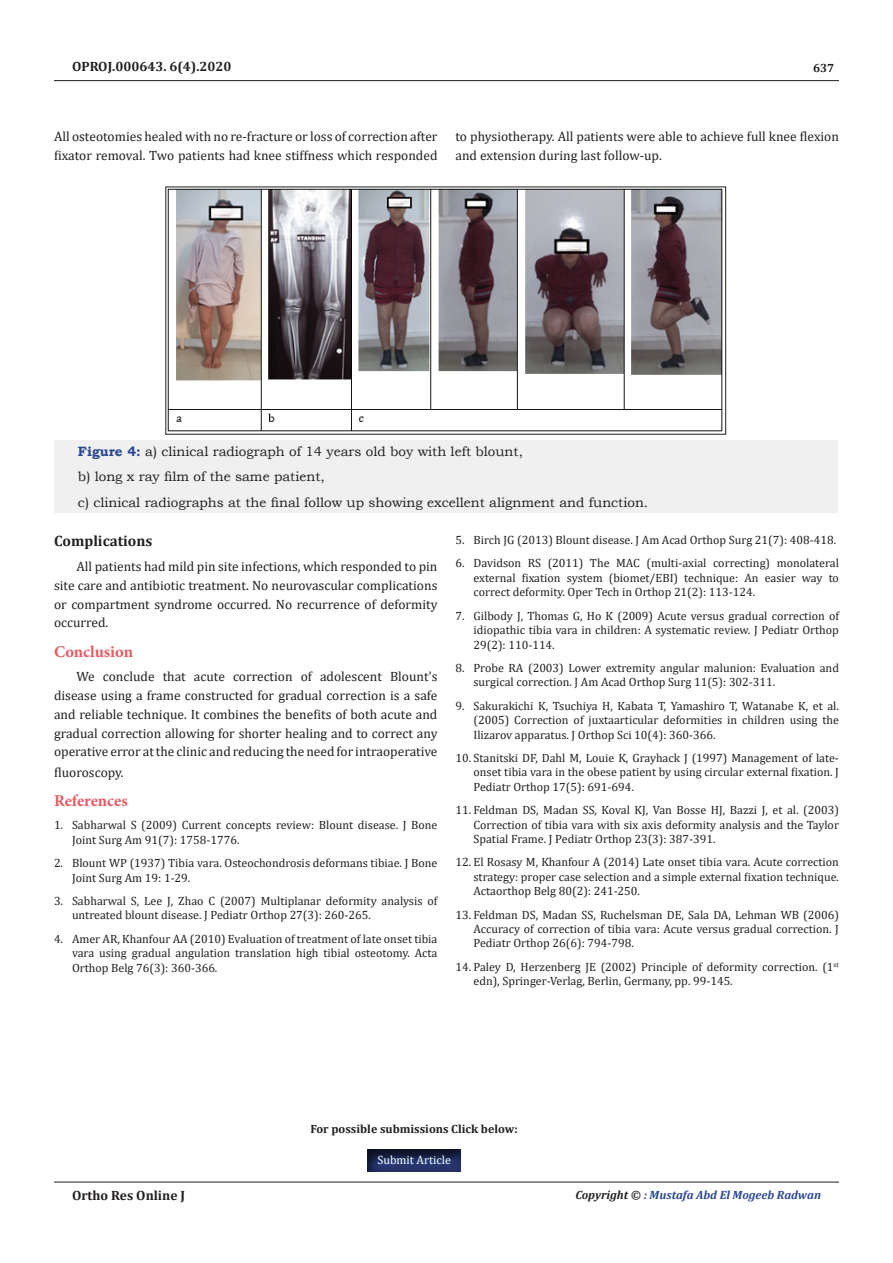
<style>
.page{position:relative;width:893px;height:1263px;background:#fff}
.page>*{position:absolute;margin:0;border:0;box-sizing:border-box;transform-origin:0 0}
.t1{font:700 16.5px "Minion Pro";letter-spacing:-.005em;color:#e65960}
.Default{font:700 15px "Cambria";color:#231f20}
.Default-2{font:13.5px/18.8px "Cambria";color:#231f20}
.t2{font:13.5px "Bookman Old Style";color:#231f20}
.t3{font:700 13.5px "Cambria";color:#231f20}
.t4{font:12px/14.4px "Cambria";color:#231f20;text-align:justify}
.t5{font:700 12px "Cambria";color:#231f20}
.t6{font:italic 700 12px "Cambria";color:#2a4791}
.t7{font:12px "Cambria";color:#fff}
.s1{font-weight:700;color:#2a4791}
.s2{color:#231f20}
</style>
<div class="page">
<hr style="left:54px;top:80px;width:785px;height:1px;background:#231f20">
<hr style="left:54px;top:1182px;width:785px;height:1px;background:#231f20">
<div style="left:366px;top:1146px;width:96px;height:26px;background:#231f20;opacity:.75"></div>
<div style="left:54px;top:440px;width:783px;height:72px;background:#f0f0f0"></div>
<img style="left:168px;top:189px;width:555px;height:243px">
<p class="t3" style="left:72px;top:57px;width:161px">OPROJ.000643. 6(4).2020</p>
<p class="t5" style="left:813px;top:60px;width:23px">637</p>
<p class="Default-2" style="left:54px;top:127px;width:385px">All osteotomies healed with no re-fracture or loss of correction after fixator removal. Two patients had knee stiffness which responded</p>
<p class="Default-2" style="left:455px;top:127px;width:385px">to physiotherapy. All patients were able to achieve full knee flexion and extension during last follow-up.</p>
<p class="t2" style="left:78px;top:443px;width:446px"><span class="s1">Figure 4:</span> a) clinical radiograph of 14 years old boy with left blount,</p>
<p class="t2" style="left:78px;top:468px;width:248px">b) long x ray film of the same patient,</p>
<p class="t2" style="left:78px;top:493px;width:572px">c) clinical radiographs at the final follow up showing excellent alignment and function.</p>
<p class="Default" style="left:54px;top:531px;width:100px">Complications</p>
<p class="Default-2" style="left:54px;top:557px;width:385px;text-align:justify;text-indent:22px">All patients had mild pin site infections, which responded to pin site care and antibiotic treatment. No neurovascular complications or compartment syndrome occurred. No recurrence of deformity occurred.</p>
<p class="t1" style="left:54px;top:640px;width:81px">Conclusion</p>
<p class="Default-2" style="left:54px;top:667px;width:385px;text-align:justify;text-indent:22px">We conclude that acute correction of adolescent Blount’s disease using a frame constructed for gradual correction is a safe and reliable technique. It combines the benefits of both acute and gradual correction allowing for shorter healing and to correct any operative error at the clinic and reducing the need for intraoperative</p>
<p class="Default-2" style="left:54px;top:763px;width:71px">fluoroscopy.</p>
<p class="t1" style="left:54px;top:789px;width:75px">References</p>
<p class="t4" style="left:72px;top:818px;width:367px;text-indent:-18px">1. Sabharwal S (2009) Current concepts review: Blount disease. J Bone<br>Joint Surg Am 91(7): 1758-1776.</p>
<p class="t4" style="left:72px;top:856px;width:367px;text-indent:-18px">2. Blount WP (1937) Tibia vara. Osteochondrosis deformans tibiae. J Bone<br>Joint Surg Am 19: 1-29.</p>
<p class="t4" style="left:72px;top:894px;width:367px;text-indent:-18px">3. Sabharwal S, Lee J, Zhao C (2007) Multiplanar deformity analysis of untreated blount disease. J Pediatr Orthop 27(3): 260-265.</p>
<p class="t4" style="left:72px;top:931px;width:367px;text-indent:-18px">4. Amer AR, Khanfour AA (2010) Evaluation of treatment of late onset tibia vara using gradual angulation translation high tibial osteotomy. Acta Orthop Belg 76(3): 360-366.</p>
<p class="t4" style="left:455px;top:533px;width:382px">5. Birch JG (2013) Blount disease. J Am Acad Orthop Surg 21(7): 408-418.</p>
<p class="t4" style="left:473px;top:556px;width:367px;text-indent:-18px">6. Davidson RS (2011) The MAC (multi-axial correcting) monolateral external fixation system (biomet/EBI) technique: An easier way to correct deformity. Oper Tech in Orthop 21(2): 113-124.</p>
<p class="t4" style="left:473px;top:608px;width:367px;text-indent:-18px">7. Gilbody J, Thomas G, Ho K (2009) Acute versus gradual correction of idiopathic tibia vara in children: A systematic review. J Pediatr Orthop 29(2): 110-114.</p>
<p class="t4" style="left:473px;top:660px;width:367px;text-indent:-18px">8. Probe RA (2003) Lower extremity angular malunion: Evaluation and surgical correction. J Am Acad Orthop Surg 11(5): 302-311.</p>
<p class="t4" style="left:473px;top:698px;width:367px;text-indent:-18px">9. Sakurakichi K, Tsuchiya H, Kabata T, Yamashiro T, Watanabe K, et al. (2005) Correction of juxtaarticular deformities in children using the Ilizarov apparatus. J Orthop Sci 10(4): 360-366.</p>
<p class="t4" style="left:473px;top:750px;width:367px;text-indent:-18px">10. Stanitski DF, Dahl M, Louie K, Grayhack J (1997) Management of late&shy;onset tibia vara in the obese patient by using circular external fixation. J Pediatr Orthop 17(5): 691-694.</p>
<p class="t4" style="left:473px;top:803px;width:367px;text-indent:-18px">11. Feldman DS, Madan SS, Koval KJ, Van Bosse HJ, Bazzi J, et al. (2003)<br>Correction of tibia vara with six axis deformity analysis and the Taylor Spatial Frame. J Pediatr Orthop 23(3): 387-391.</p>
<p class="t4" style="left:473px;top:855px;width:367px;text-indent:-18px">12. El Rosasy M, Khanfour A (2014) Late onset tibia vara. Acute correction strategy: proper case selection and a simple external fixation technique.<br>Actaorthop Belg 80(2): 241-250.</p>
<p class="t4" style="left:473px;top:907px;width:367px;text-indent:-18px">13. Feldman DS, Madan SS, Ruchelsman DE, Sala DA, Lehman WB (2006)<br>Accuracy of correction of tibia vara: Acute versus gradual correction. J Pediatr Orthop 26(6): 794-798.</p>
<p class="t4" style="left:473px;top:959px;width:367px;text-indent:-18px">14. Paley D, Herzenberg JE (2002) Principle of deformity correction. (1<sup>st </sup>edn), Springer-Verlag, Berlin, Germany, pp. 99-145.</p>
<p class="t5" style="left:310px;top:1120px;width:209px">For possible submissions Click below:</p>
<p class="t7" style="left:377px;top:1153px;width:75px">Submit Article</p>
<p class="t3" style="left:72px;top:1185px;width:115px">Ortho Res Online J</p>
<p class="t6" style="left:575px;top:1186px;width:247px"><span class="s2">Copyright ©</span> : Mustafa Abd El Mogeeb Radwan</p>
</div>
